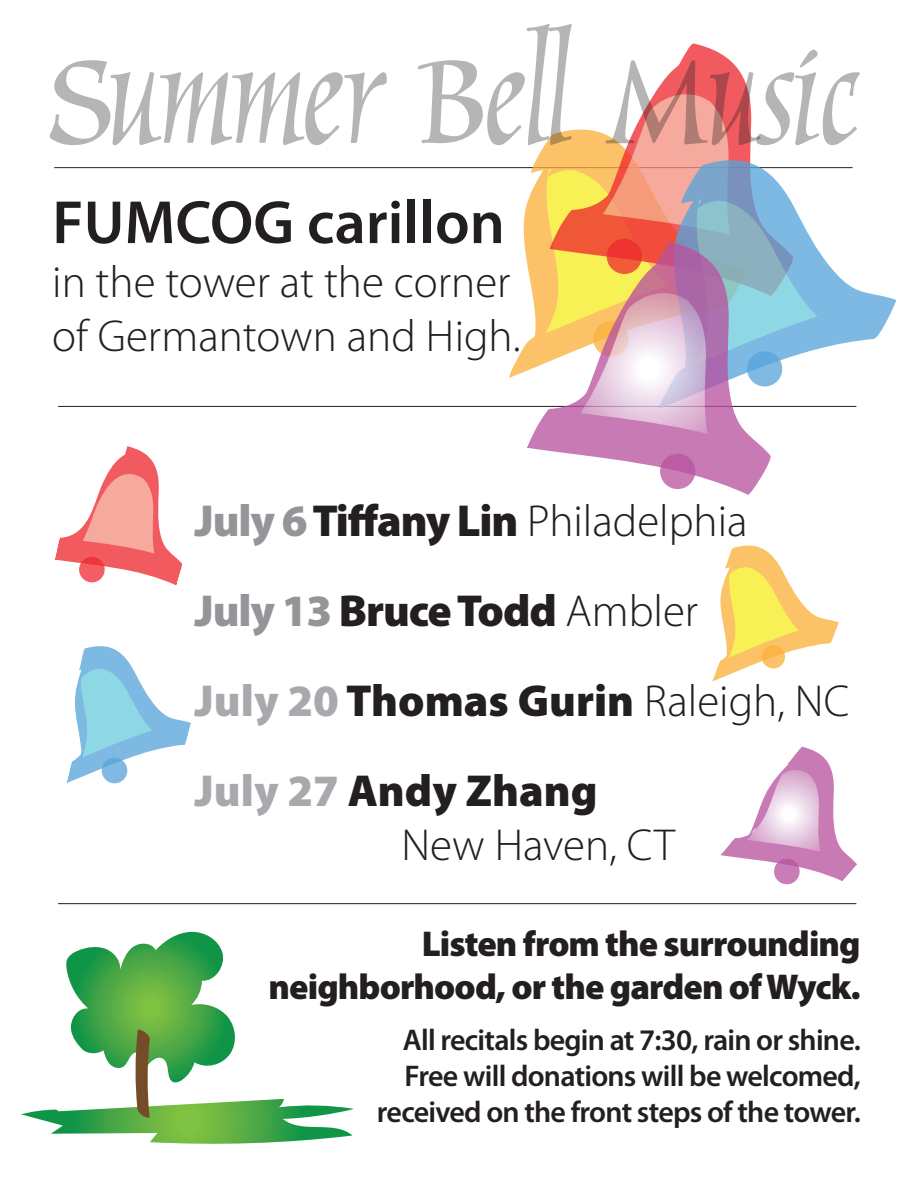
<style>
.page{position:relative;width:918px;height:1188px;background:#fff}
.page>*{position:absolute;margin:0;border:0;box-sizing:border-box;transform-origin:0 0}
.t1{font:180px "Marigold";letter-spacing:-.025em;color:rgb(35 31 32/.33)}
.t2{font:600 61.5px "Myriad Pro";color:#231f20}
.t3{font:900 45px/90px "Myriad Pro";color:#231f20}
.t4{font:300 45px/54px "Myriad Pro";color:#231f20}
.t5{font:900 36px/43.2px "Myriad Pro";letter-spacing:-.025em;color:#231f20;text-align:right}
.t6{font:600 30px/36px "Myriad Pro";letter-spacing:-.025em;color:#231f20;text-align:right}
.s1{color:#939598}
.s2{font-weight:300}
.s3{color:#a8a9ad}
</style>
<div class="page">
<hr style="left:58px;top:406px;width:798px;height:1px;background:#231f20">
<hr style="left:54px;top:167px;width:799px;height:1px;background:#231f20">
<svg style="left:509px;top:137px;width:41px;height:241px"></svg>
<svg style="left:712px;top:546px;width:127px;height:135px"></svg>
<svg style="left:550px;top:43px;width:202px;height:199px"></svg>
<svg style="left:659px;top:160px;width:237px;height:247px"></svg>
<svg style="left:527px;top:242px;width:244px;height:253px"></svg>
<svg style="left:721px;top:747px;width:136px;height:134px"></svg>
<svg style="left:660px;top:454px;width:35px;height:35px"></svg>
<svg style="left:774px;top:859px;width:26px;height:25px"></svg>
<svg style="left:747px;top:351px;width:35px;height:36px"></svg>
<svg style="left:67px;top:646px;width:124px;height:137px"></svg>
<svg style="left:607px;top:239px;width:35px;height:35px"></svg>
<svg style="left:762px;top:645px;width:23px;height:23px"></svg>
<svg style="left:55px;top:446px;width:127px;height:139px"></svg>
<hr style="left:58px;top:903px;width:798px;height:1px;background:#231f20">
<svg style="left:21px;top:932px;width:333px;height:212px"></svg>
<h1 class="t1" style="left:47px;top:8px;width:816px">Summer Bell Music</h1>
<h2 class="t2" style="left:52px;top:183px;width:454px">FUMCOG carillon</h2>
<h3 class="t4" style="left:52px;top:256px;width:470px">in the tower at the corner of Germantown and High.</h3>
<h3 class="t3" style="left:195px;top:476px;width:656px"><span class="s1">July 6</span> Tiffany Lin <span class="s2">Philadelphia<br></span><span class="s1">July 13</span> Bruce Todd <span class="s2">Ambler<br></span><span class="s3">July 20</span> Thomas Gurin <span class="s2">Raleigh, NC<br></span><span class="s3">July 27</span> Andy Zhang</h3>
<h3 class="t4" style="left:402px;top:818px;width:275px">New Haven, CT</h3>
<p class="t5" style="left:269px;top:923px;width:594px">Listen from the surrounding neighborhood, or the garden of Wyck.</p>
<p class="t6" style="left:377px;top:1021px;width:485px">All recitals begin at 7:30, rain or shine.<br>Free will donations will be welcomed, received on the front steps of the tower.</p>
</div>
